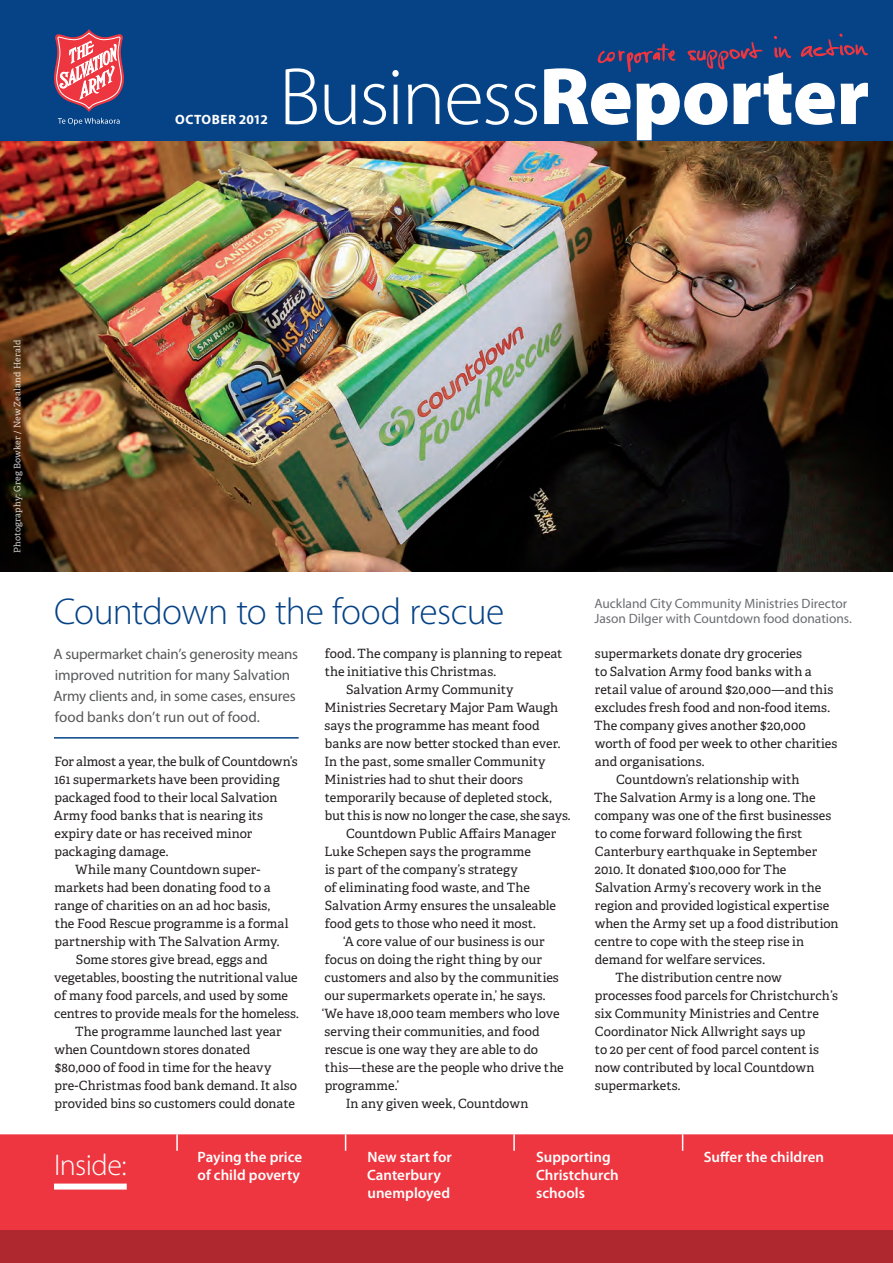
<style>
.page{position:relative;width:893px;height:1263px;background:#fff}
.page>*{position:absolute;margin:0;border:0;box-sizing:border-box;transform-origin:0 0}
.P1_Title{font:300 82.05px "Myriad Pro";letter-spacing:-.03em;color:#fff}
.P1_Title-2{font:300 37.5px "Myriad Pro";letter-spacing:-.015em;color:#054286}
.Inside_Title{font:300 30px "Myriad Pro";letter-spacing:-.02em;color:#fff}
.P1_Intro{font:15px/21px "Myriad Pro";letter-spacing:-.01em;color:#57585a}
.Inside_Copy{font:600 15px/18px "Myriad Pro";color:#fff}
.Photo_Caption{font:13.5px/15px "Myriad";color:#6c6d70}
.t1{font:700 13.5px "Myriad Pro";letter-spacing:.03em;color:#fff}
.Body_Indent{font:12.75px/18px "Adelle";color:#231f20}
.Body_No_Indent{font:12.75px/18px "Adelle";color:#231f20}
.t2{font:9px "Adelle";letter-spacing:.02em;color:#fff}
.s1{font-weight:900}
</style>
<div class="page">
<div style="left:0;top:1134px;width:893px;height:96px;background:#ee3640"></div>
<svg style="left:345px;top:1134px;width:1px;height:17px"></svg>
<svg style="left:176px;top:1134px;width:2px;height:17px"></svg>
<svg style="left:513px;top:1134px;width:2px;height:17px"></svg>
<svg style="left:682px;top:1134px;width:1px;height:17px"></svg>
<div style="left:0;top:1230px;width:893px;height:33px;background:#af2830"></div>
<div style="left:54px;top:1183px;width:73px;height:6px;background:#fff"></div>
<img style="left:0;top:140px;width:893px;height:432px">
<div style="left:0;top:0;width:893px;height:140px;background:#054286"></div>
<svg style="left:53px;top:29px;width:72px;height:147px"></svg>
<svg style="left:687px;top:42px;width:76px;height:28px"></svg>
<svg style="left:774px;top:47px;width:17px;height:11px"></svg>
<svg style="left:801px;top:34px;width:67px;height:23px"></svg>
<svg style="left:597px;top:43px;width:79px;height:29px"></svg>
<hr style="left:54px;top:737px;width:245px;height:2px;background:#054286">
<p class="t1" style="left:175px;top:111px;width:94px">OCTOBER 2012</p>
<p class="P1_Title" style="left:279px;top:52px;width:592px">Business<span class="s1">Reporter</span></p>
<p class="t2" style="left:12px;top:553px;width:214px;rotate:-90deg">Photography: Greg Bowker / New Zealand Herald</p>
<p class="P1_Title-2" style="left:54px;top:590px;width:452px">Countdown to the food rescue</p>
<p class="P1_Intro" style="left:53px;top:643px;width:246px">A supermarket chain’s generosity means improved nutrition for many Salvation Army clients and, in some cases, ensures food banks don’t run out of food.</p>
<p class="Body_No_Indent" style="left:54px;top:753px;width:245px">For almost a year, the bulk of Countdown’s 161 supermarkets have been providing packaged food to their local Salvation Army food banks that is nearing its expiry date or has received minor packaging damage.</p>
<p class="Body_Indent" style="left:54px;top:861px;width:235px;text-indent:21px">While many Countdown super&shy;markets had been donating food to a range of charities on an ad hoc basis, the Food Rescue programme is a formal partnership with The Salvation Army.</p>
<p class="Body_Indent" style="left:54px;top:951px;width:246px;text-indent:22px">Some stores give bread, eggs and vegetables, boosting the nutritional value of many food parcels, and used by some centres to provide meals for the homeless.</p>
<p class="Body_Indent" style="left:54px;top:1023px;width:244px;text-indent:21px">The programme launched last year when Countdown stores donated $80,000 of food in time for the heavy pre-Christmas food bank demand. It also provided bins so customers could donate</p>
<p class="Body_Indent" style="left:325px;top:644px;width:239px">food. The company is planning to repeat the initiative this Christmas.</p>
<p class="Body_Indent" style="left:324px;top:680px;width:248px;text-indent:22px">Salvation Army Community Ministries Secretary Major Pam Waugh says the programme has meant food banks are now better stocked than ever.<br>In the past, some smaller Community Ministries had to shut their doors temporarily because of depleted stock, but this is now no longer the case, she says.</p>
<p class="Body_Indent" style="left:324px;top:824px;width:233px;text-indent:22px">Countdown Public Affairs Manager Luke Schepen says the programme<br>is part of the company’s strategy<br>of eliminating food waste, and The Salvation Army ensures the unsaleable food gets to those who need it most.</p>
<p class="Body_Indent" style="left:322px;top:932px;width:243px;text-indent:21px">‘A core value of our business is our focus on doing the right thing by our customers and also by the communities our supermarkets operate in,’ he says. ‘We have 18,000 team members who love serving their communities, and food rescue is one way they are able to do this—these are the people who drive the programme.’</p>
<p class="Body_Indent" style="left:346px;top:1094px;width:184px">In any given week, Countdown</p>
<p class="Photo_Caption" style="left:594px;top:597px;width:259px">Auckland City Community Ministries Director<br>Jason Dilger with Countdown food donations.</p>
<p class="Body_Indent" style="left:594px;top:644px;width:245px">supermarkets donate dry groceries<br>to Salvation Army food banks with a retail value of around $20,000—and this excludes fresh food and non-food items.<br>The company gives another $20,000 worth of food per week to other charities and organisations.</p>
<p class="Body_Indent" style="left:594px;top:770px;width:246px;text-indent:22px">Countdown’s relationship with<br>The Salvation Army is a long one. The company was one of the first businesses to come forward following the first Canterbury earthquake in September 2010. It donated $100,000 for The Salvation Army’s recovery work in the region and provided logistical expertise when the Army set up a food distribution centre to cope with the steep rise in demand for welfare services.</p>
<p class="Body_Indent" style="left:595px;top:968px;width:245px;text-indent:21px">The distribution centre now processes food parcels for Christchurch’s six Community Ministries and Centre Coordinator Nick Allwright says up<br>to 20 per cent of food parcel content is now contributed by local Countdown supermarkets.</p>
<p class="Inside_Title" style="left:54px;top:1148px;width:74px">Inside:</p>
<p class="Inside_Copy" style="left:198px;top:1148px;width:106px">Paying the price of child poverty</p>
<p class="Inside_Copy" style="left:367px;top:1148px;width:86px">New start for<br>Canterbury unemployed</p>
<p class="Inside_Copy" style="left:536px;top:1148px;width:84px">Supporting<br>Christchurch schools</p>
<p class="Inside_Copy" style="left:704px;top:1148px;width:122px">Suffer the children</p>
</div>
